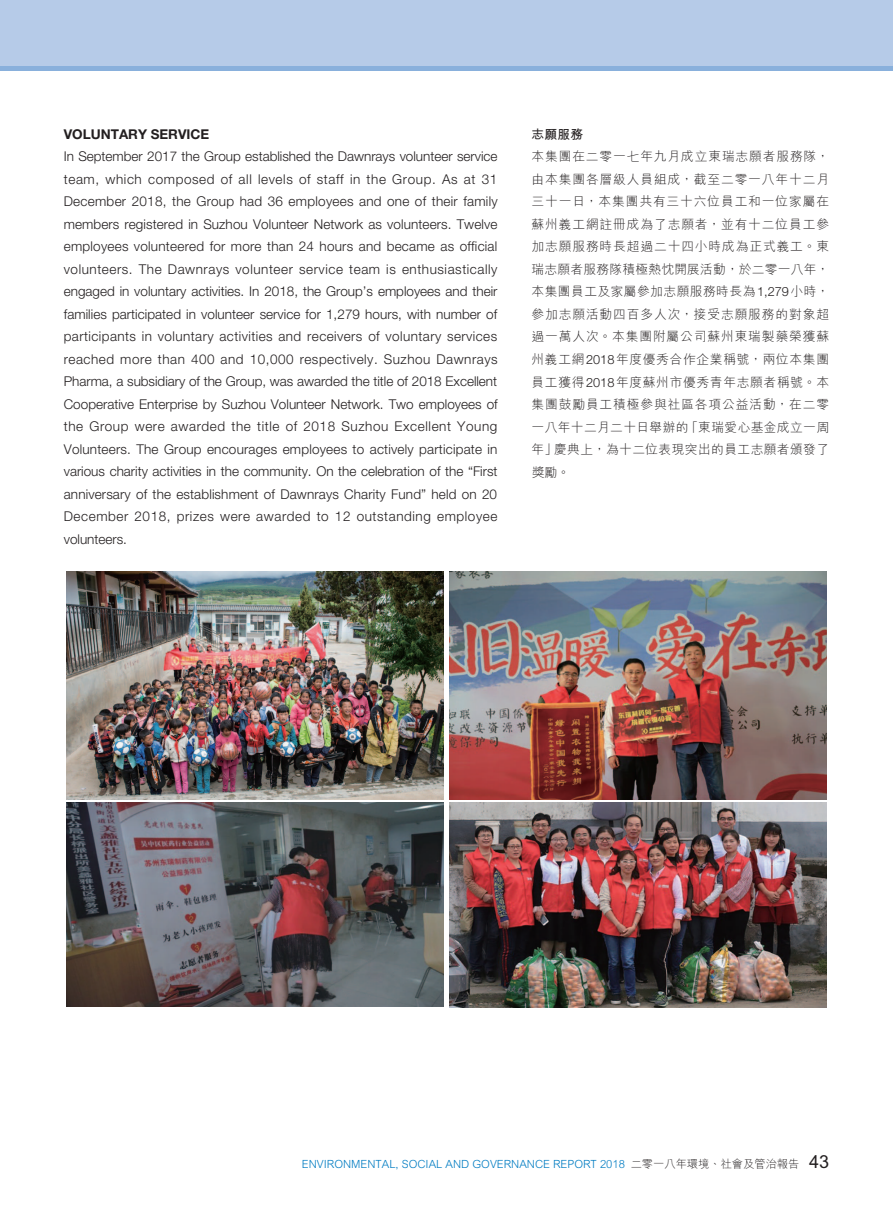
<style>
.page{position:relative;width:893px;height:1212px;background:#fff}
.page>*{position:absolute;margin:0;border:0;box-sizing:border-box;transform-origin:0 0}
._00_txt_E{font:300 13.5px/22.5px "Helvetica Neue LT Std";letter-spacing:.045em;color:#231f20;text-align:justify}
._02_H2_E{font:700 13.5px "Helvetica Neue LT Std";color:#231f20}
._000_txt_C{font:300 12.75px/22.5px "M Hei HK";letter-spacing:.03em;color:#231f20;text-align:justify}
._002_H2_C{font:700 12.75px "M Hei HK";color:#231f20}
.t1{font:300 11.25px "M Hei HK";color:#007cc2}
.s1{font-family:"Helvetica Neue LT Std"}
.s2{color:#231f20}
.s3{font-weight:500;font-size:18px;color:#231f20}
</style>
<div class="page">
<div style="left:0;top:0;width:893px;height:67px;background:#b6cbe8"></div>
<hr style="left:0;top:67px;width:893px;height:4px;background:#89b0dc">
<img style="left:67px;top:571px;width:377px;height:229px">
<img style="left:449px;top:571px;width:377px;height:229px">
<img style="left:67px;top:802px;width:377px;height:205px">
<img style="left:449px;top:802px;width:377px;height:205px">
<p class="_02_H2_E" style="left:64px;top:126px;width:147px">VOLUNTARY SERVICE</p>
<p class="_00_txt_E" style="left:64px;top:145px;width:435px">In September 2017 the Group established the Dawnrays volunteer service team, which composed of all levels of staff in the Group. As at 31<br>December 2018, the Group had 36 employees and one of their family members registered in Suzhou Volunteer Network as volunteers. Twelve employees volunteered for more than 24 hours and became as official volunteers. The Dawnrays volunteer service team is enthusiastically engaged in voluntary activities. In 2018, the Group’s employees and their families participated in volunteer service for 1,279 hours, with number of participants in voluntary activities and receivers of voluntary services reached more than 400 and 10,000 respectively. Suzhou Dawnrays Pharma, a subsidiary of the Group, was awarded the title of 2018 Excellent Cooperative Enterprise by Suzhou Volunteer Network. Two employees of the Group were awarded the title of 2018 Suzhou Excellent Young Volunteers. The Group encourages employees to actively participate in various charity activities in the community. On the celebration of the “First anniversary of the establishment of Dawnrays Charity Fund” held on 20<br>December 2018, prizes were awarded to 12 outstanding employee volunteers.</p>
<p class="_002_H2_C" style="left:531px;top:125px;width:53px">志願服務</p>
<p class="_000_txt_C" style="left:531px;top:145px;width:299px">本集團在二零一七年九月成立東瑞志願者服務隊，由本集團各層級人員組成，截至二零一八年十二月三十一日，本集團共有三十六位員工和一位家屬在蘇州義工網註冊成為了志願者，並有十二位員工參加志願服務時長超過二十四小時成為正式義工。東瑞志願者服務隊積極熱忱開展活動，於二零一八年，本集團員工及家屬參加志願服務時長為<span class="s1">1,279</span>小時，參加志願活動四百多人次，接受志願服務的對象超過一萬人次。本集團附屬公司蘇州東瑞製藥榮獲蘇州義工網<span class="s1">2018</span>年度優秀合作企業稱號，兩位本集團員工獲得<span class="s1">2018</span>年度蘇州市優秀青年志願者稱號。本集團鼓勵員工積極參與社區各項公益活動，在二零一八年十二月二十日舉辦的「東瑞愛心基金成立一周年」慶典上，為十二位表現突出的員工志願者頒發了獎勵。</p>
<p class="t1" style="left:302px;top:1158px;width:529px">ENVIRONMENTAL, SOCIAL AND GOVERNANCE REPORT 2018 <span class="s2">二零一八年環境、社會及管治報告</span> <span class="s3">43</span></p>
</div>
